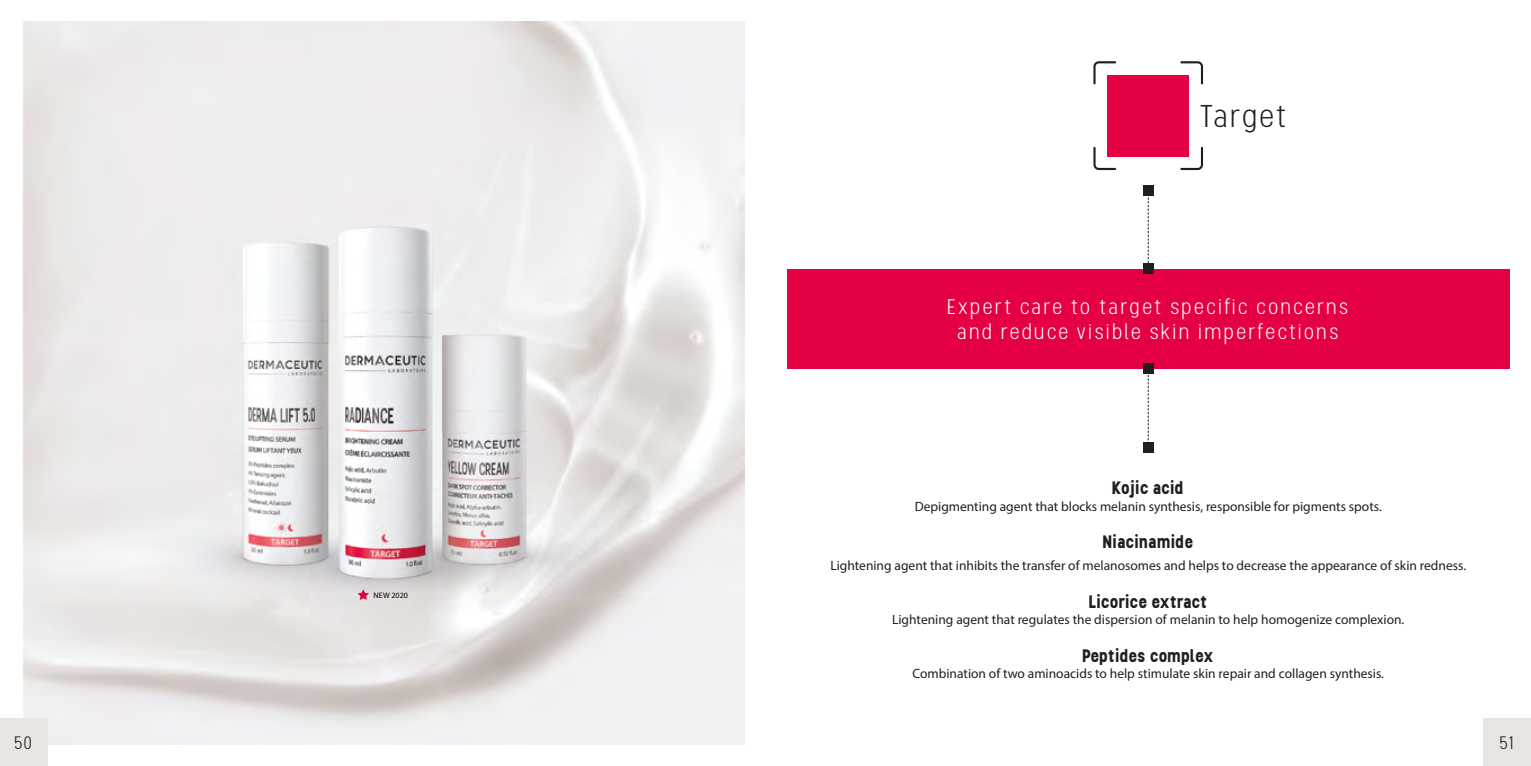
<style>
.page{position:relative;width:1531px;height:766px;background:#fff}
.page>*{position:absolute;margin:0;border:0;box-sizing:border-box;transform-origin:0 0}
.t1{font:300 31.5px "Stellar";letter-spacing:.01em;color:#211e1b}
.t2{font:300 21px/25.2px "Stellar";letter-spacing:.075em;color:#fff;text-align:center}
.t3{font:700 18px "Stellar";letter-spacing:-.01em;color:#211e1b}
.t4{font:300 18px "Stellar";color:#211e1b}
.t5{font:13.5px "Myriad Pro";color:#211e1b}
.t6{font:7.95px "Myriad Pro";color:#000}
</style>
<div class="page">
<img style="left:22px;top:21px;width:722px;height:723px">
<svg style="left:358px;top:589px;width:11px;height:11px"></svg>
<div style="left:787px;top:269px;width:722px;height:99px;background:#e50043"></div>
<div style="left:1143px;top:363px;width:10px;height:10px;background:#211e1b"></div>
<div style="left:1143px;top:442px;width:10px;height:11px;background:#211e1b"></div>
<svg style="left:1148px;top:373px;width:1px;height:69px"></svg>
<div style="left:1143px;top:184px;width:10px;height:11px;background:#211e1b"></div>
<div style="left:1143px;top:263px;width:10px;height:11px;background:#211e1b"></div>
<svg style="left:1148px;top:195px;width:1px;height:68px"></svg>
<div style="left:1107px;top:75px;width:82px;height:81px;background:#e50043"></div>
<svg style="left:1093px;top:61px;width:23px;height:23px"></svg>
<svg style="left:1093px;top:147px;width:23px;height:23px"></svg>
<svg style="left:1180px;top:61px;width:23px;height:23px"></svg>
<svg style="left:1180px;top:147px;width:23px;height:23px"></svg>
<div style="left:0;top:718px;width:47px;height:47px;background:#e9e4e1"></div>
<div style="left:1483px;top:718px;width:48px;height:47px;background:#e9e4e1"></div>
<h1 class="t1" style="left:1201px;top:97px;width:89px">Target</h1>
<p class="t6" style="left:373px;top:590px;width:36px">NEW 2020</p>
<h2 class="t2" style="left:947px;top:294px;width:403px">Expert care to target specific concerns and reduce visible skin imperfections</h2>
<h3 class="t3" style="left:1112px;top:476px;width:73px">Kojic acid</h3>
<p class="t5" style="left:915px;top:497px;width:469px">Depigmenting agent that blocks melanin synthesis, responsible for pigments spots.</p>
<h3 class="t3" style="left:1103px;top:530px;width:92px">Niacinamide</h3>
<p class="t5" style="left:830px;top:557px;width:637px">Lightening agent that inhibits the transfer of melanosomes and helps to decrease the appearance of skin redness.</p>
<h3 class="t3" style="left:1089px;top:589px;width:120px">Licorice extract</h3>
<p class="t5" style="left:892px;top:611px;width:514px">Lightening agent that regulates the dispersion of melanin to help homogenize complexion.</p>
<h3 class="t3" style="left:1082px;top:643px;width:133px">Peptides complex</h3>
<p class="t5" style="left:912px;top:665px;width:473px">Combination of two aminoacids to help stimulate skin repair and collagen synthesis.</p>
<h3 class="t4" style="left:14px;top:732px;width:20px">50</h3>
<h3 class="t4" style="left:1499px;top:732px;width:17px">51</h3>
</div>
